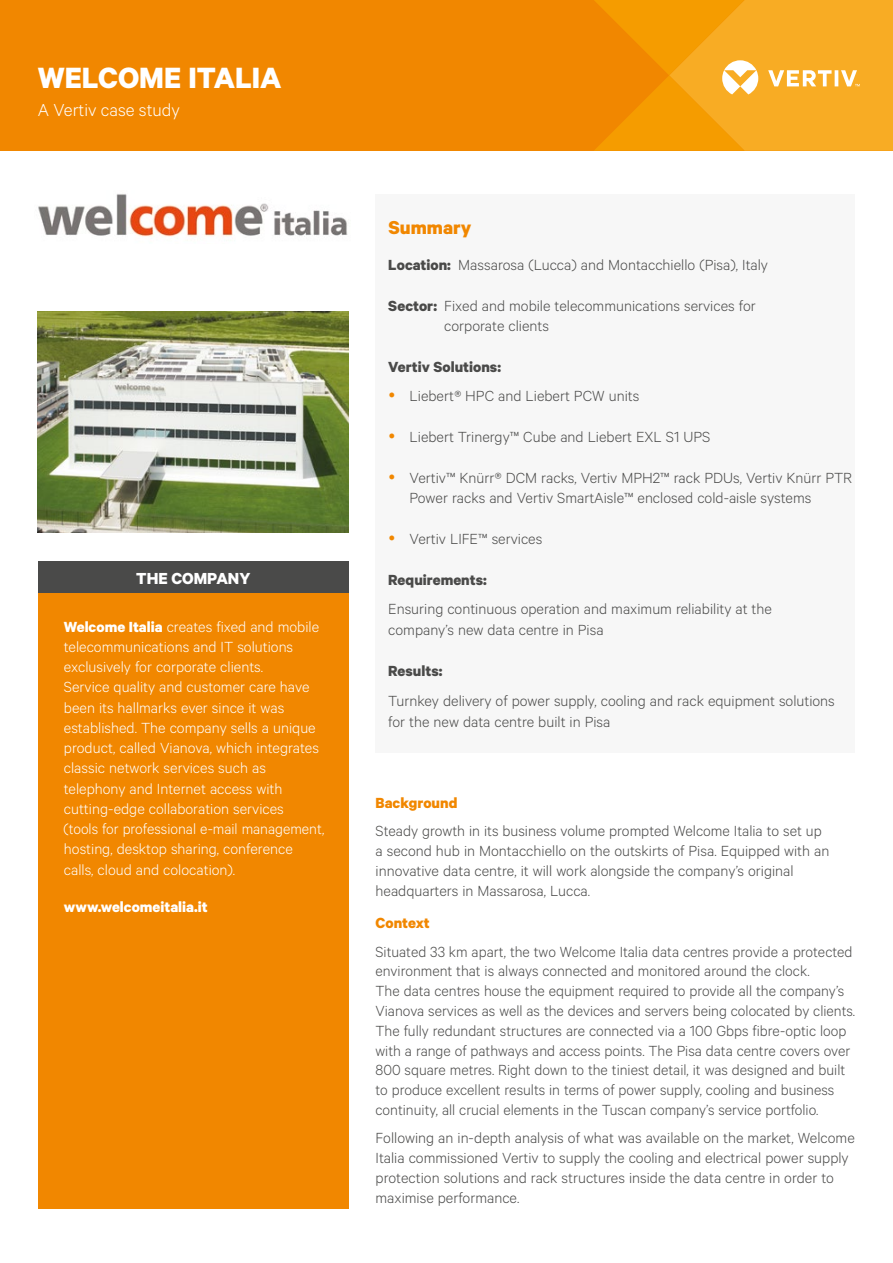
<style>
.page{position:relative;width:893px;height:1263px;background:#fff}
.page>*{position:absolute;margin:0;border:0;box-sizing:border-box;transform-origin:0 0}
.t1{font:700 33px "Calibre";color:#fff}
.t2{font:700 21px "Calibre";color:#f18700}
.t3{font:300 19.5px "Calibre";color:#fff}
.t4{font:700 18px "Calibre";color:#fff}
.t5{font:300 16.5px/19.8px "Calibre";color:#4a4a49}
.t6{font:300 16.5px/20.2px "Calibre";color:#fff}
.t7{font:700 16.5px "Calibre";color:#4a4a49}
.t8{font:700 16.5px "Calibre";color:#fff}
.t9{font:700 16.5px "Calibre";color:#f18700}
.s1{font-weight:700}
</style>
<div class="page">
<div style="left:0;top:0;width:572px;height:151px;background:#f18700"></div>
<svg style="left:572px;top:0;width:321px;height:151px;background:#f6a31b"></svg>
<div style="left:38px;top:562px;width:311px;height:32px;background:#4a4a49"></div>
<div style="left:38px;top:594px;width:311px;height:615px;background:#f18700"></div>
<div style="left:376px;top:194px;width:479px;height:559px;background:#f7f7f7"></div>
<img style="left:38px;top:194px;width:310px;height:43px">
<img style="left:38px;top:311px;width:311px;height:222px">
<h1 class="t1" style="left:38px;top:58px;width:245px">WELCOME ITALIA</h1>
<p class="t3" style="left:38px;top:98px;width:144px">A Vertiv case study</p>
<p class="t4" style="left:136px;top:567px;width:116px">THE COMPANY</p>
<p class="t6" style="left:64px;top:616px;width:262px"><span class="s1">Welcome Italia</span> creates fixed and mobile telecommunications and IT solutions exclusively for corporate clients.<br>Service quality and customer care have been its hallmarks ever since it was established. The company sells a unique product, called Vianova, which integrates classic network services such as telephony and Internet access with cutting-edge collaboration services<br>(tools for professional e-mail management, hosting, desktop sharing, conference calls, cloud and colocation).</p>
<p class="t8" style="left:64px;top:896px;width:145px">www.welcomeitalia.it</p>
<p class="t2" style="left:388px;top:214px;width:84px">Summary</p>
<p class="t5" style="left:388px;top:255px;width:381px"><span class="s1">Location:</span> Massarosa (Lucca) and Montacchiello (Pisa), Italy</p>
<p class="t5" style="left:444px;top:296px;width:313px;text-indent:-56px"><span class="s1">Sector:</span> Fixed and mobile telecommunications services for corporate clients</p>
<p class="t7" style="left:388px;top:357px;width:114px">Vertiv Solutions:</p>
<p class="t5" style="left:410px;top:385px;width:231px">Liebert® HPC and Liebert PCW units</p>
<p class="t5" style="left:410px;top:426px;width:302px">Liebert Trinergy™ Cube and Liebert EXL S1 UPS</p>
<p class="t5" style="left:410px;top:467px;width:444px">Vertiv™ Knürr® DCM racks, Vertiv MPH2™ rack PDUs, Vertiv Knürr PTR<br>Power racks and Vertiv SmartAisle™ enclosed cold-aisle systems</p>
<p class="t5" style="left:409px;top:528px;width:134px">Vertiv LIFE™ services</p>
<p class="t7" style="left:388px;top:569px;width:100px">Requirements:</p>
<p class="t5" style="left:388px;top:598px;width:385px;line-height:21px">Ensuring continuous operation and maximum reliability at the company’s new data centre in Pisa</p>
<p class="t7" style="left:388px;top:661px;width:56px">Results:</p>
<p class="t5" style="left:388px;top:689px;width:448px;line-height:21px">Turnkey delivery of power supply, cooling and rack equipment solutions for the new data centre built in Pisa</p>
<p class="t9" style="left:376px;top:793px;width:83px">Background</p>
<p class="t5" style="left:376px;top:821px;width:455px">Steady growth in its business volume prompted Welcome Italia to set up a second hub in Montacchiello on the outskirts of Pisa. Equipped with an innovative data centre, it will work alongside the company’s original headquarters in Massarosa, Lucca.</p>
<p class="t9" style="left:376px;top:913px;width:56px">Context</p>
<p class="t5" style="left:376px;top:941px;width:481px">Situated 33 km apart, the two Welcome Italia data centres provide a protected environment that is always connected and monitored around the clock.<br>The data centres house the equipment required to provide all the company’s Vianova services as well as the devices and servers being colocated by clients.<br>The fully redundant structures are connected via a 100 Gbps fibre-optic loop with a range of pathways and access points. The Pisa data centre covers over 800 square metres. Right down to the tiniest detail, it was designed and built to produce excellent results in terms of power supply, cooling and business continuity, all crucial elements in the Tuscan company’s service portfolio.</p>
<p class="t5" style="left:376px;top:1127px;width:481px">Following an in-depth analysis of what was available on the market, Welcome Italia commissioned Vertiv to supply the cooling and electrical power supply protection solutions and rack structures inside the data centre in order to maximise performance.</p>
</div>
